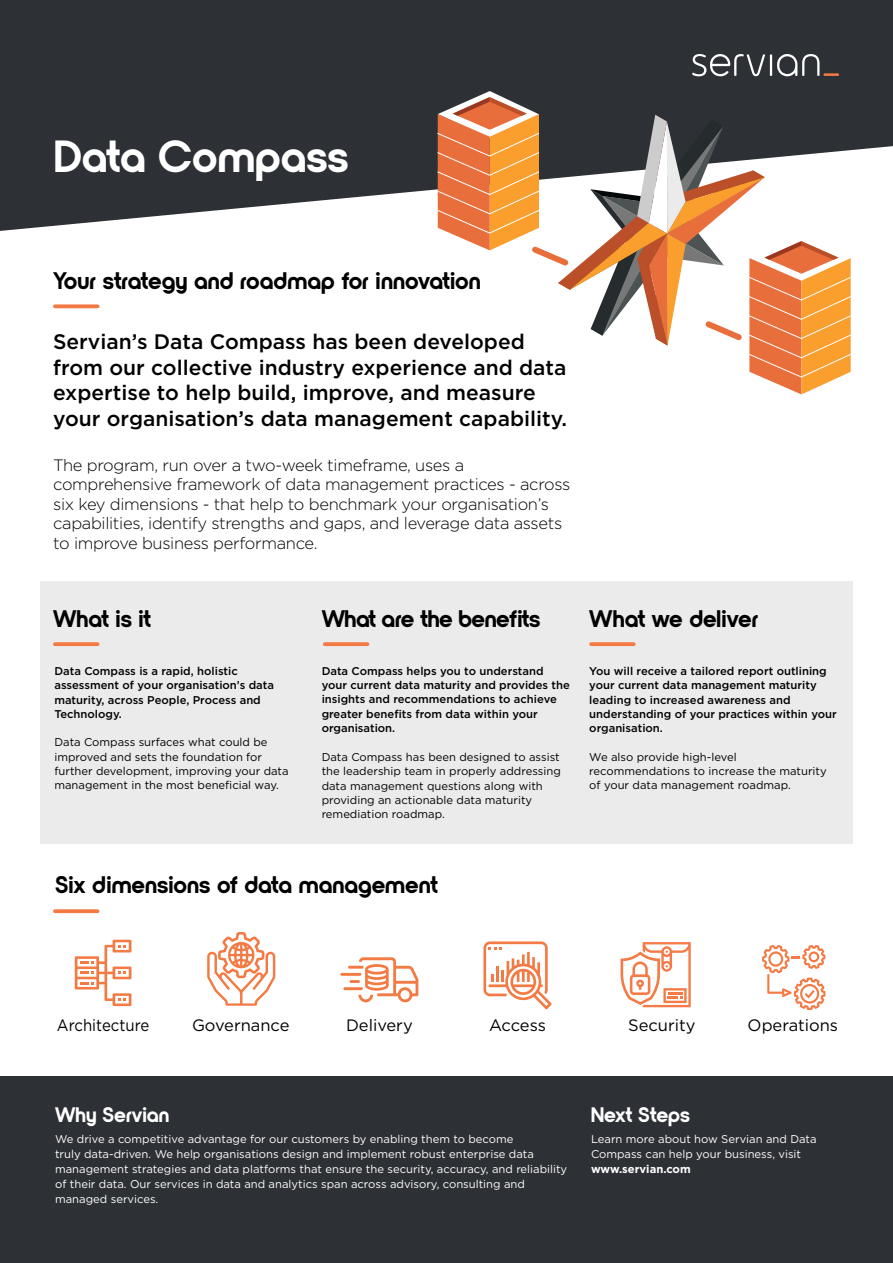
<style>
.page{position:relative;width:893px;height:1263px;background:#fff}
.page>*{position:absolute;margin:0;border:0;box-sizing:border-box;transform-origin:0 0}
.t1{font:700 45px "Nordique Pro";color:#fff}
.t2{font:700 24px "Nordique Pro";color:#000}
.t3{font:700 24px "Nordique Pro";letter-spacing:-.02em;color:#000}
.t4{font:500 21px/25.5px "Gotham";color:#000}
.t5{font:700 21px "Nordique Pro";color:#fff}
.t6{font:300 16.5px/19.5px "Gotham";letter-spacing:-.02em;color:#000}
.t7{font:16.5px "Gotham";color:#000}
.t8{font:16.5px "Gotham";color:#000;scale:.91 1}
.t9{font:500 11.25px/14.2px "Gotham";color:#000}
.t10{font:11.25px/14.2px "Gotham";color:#000}
.t11{font:11.25px/15px "Gotham";color:#fff}
.t12{font:700 11.25px "Gotham";color:#fff}
</style>
<div class="page">
<div style="left:0;top:1076px;width:893px;height:187px;background:#2d3034"></div>
<div style="left:40px;top:581px;width:813px;height:263px;background:#ebebeb"></div>
<svg style="left:0;top:0;width:893px;height:231px;background:#3f4245"></svg>
<svg style="left:53px;top:304px;width:46px;height:4px"></svg>
<svg style="left:53px;top:642px;width:46px;height:4px"></svg>
<svg style="left:53px;top:909px;width:46px;height:4px"></svg>
<svg style="left:323px;top:642px;width:46px;height:4px"></svg>
<svg style="left:589px;top:642px;width:46px;height:4px"></svg>
<hr style="left:770px;top:54px;width:2px;height:22px;background:#fff">
<svg style="left:692px;top:54px;width:73px;height:22px"></svg>
<svg style="left:777px;top:54px;width:42px;height:22px"></svg>
<hr style="left:823px;top:73px;width:16px;height:3px;background:#f47a44">
<hr style="left:340px;top:973px;width:21px;height:3px;background:#f47a44">
<hr style="left:348px;top:966px;width:16px;height:3px;background:#f47a44">
<hr style="left:343px;top:987px;width:20px;height:3px;background:#f47a44">
<svg style="left:350px;top:957px;width:68px;height:46px"></svg>
<svg style="left:75px;top:940px;width:56px;height:66px"></svg>
<svg style="left:207px;top:932px;width:68px;height:74px"></svg>
<svg style="left:762px;top:945px;width:63px;height:65px"></svg>
<svg style="left:437px;top:91px;width:414px;height:303px"></svg>
<svg style="left:483px;top:941px;width:69px;height:68px"></svg>
<svg style="left:621px;top:942px;width:70px;height:65px"></svg>
<h1 class="t1" style="left:54px;top:130px;width:296px">Data Compass</h1>
<h2 class="t2" style="left:53px;top:266px;width:429px">Your strategy and roadmap for innovation</h2>
<h3 class="t4" style="left:53px;top:329px;width:515px">Servian’s Data Compass has been developed from our collective industry experience and data expertise to help build, improve, and measure your organisation’s data management capability.</h3>
<p class="t6" style="left:53px;top:455px;width:519px">The program, run over a two-week timeframe, uses a comprehensive framework of data management practices - across six key dimensions - that help to benchmark your organisation’s capabilities, identify strengths and gaps, and leverage data assets to improve business performance.</p>
<h2 class="t2" style="left:53px;top:605px;width:99px">What is it</h2>
<h2 class="t3" style="left:322px;top:605px;width:220px">What are the benefits</h2>
<h2 class="t2" style="left:589px;top:605px;width:171px">What we deliver</h2>
<p class="t9" style="left:322px;top:664px;width:250px">Data Compass helps you to understand your current data maturity and provides the insights and recommendations to achieve greater benefits from data within your organisation.</p>
<p class="t10" style="left:322px;top:750px;width:241px">Data Compass has been designed to assist the leadership team in properly addressing data management questions along with providing an actionable data maturity remediation roadmap.</p>
<p class="t9" style="left:54px;top:664px;width:221px">Data Compass is a rapid, holistic assessment of your organisation’s data maturity, across People, Process and<br>Technology.</p>
<p class="t10" style="left:54px;top:735px;width:236px">Data Compass surfaces what could be improved and sets the foundation for further development, improving your data management in the most beneficial way.</p>
<p class="t9" style="left:589px;top:664px;width:249px">You will receive a tailored report outlining your current data management maturity leading to increased awareness and understanding of your practices within your organisation.</p>
<p class="t10" style="left:589px;top:749px;width:239px">We also provide high-level recommendations to increase the maturity of your data management roadmap.</p>
<h2 class="t2" style="left:55px;top:871px;width:384px">Six dimensions of data management</h2>
<h3 class="t8" style="left:57px;top:1014px;width:103px">Architecture</h3>
<h3 class="t7" style="left:192px;top:1014px;width:99px">Governance</h3>
<h3 class="t7" style="left:346px;top:1014px;width:68px">Delivery</h3>
<h3 class="t7" style="left:489px;top:1014px;width:59px">Access</h3>
<h3 class="t7" style="left:628px;top:1014px;width:69px">Security</h3>
<h3 class="t7" style="left:748px;top:1014px;width:92px">Operations</h3>
<h3 class="t5" style="left:55px;top:1102px;width:116px">Why Servian</h3>
<p class="t11" style="left:55px;top:1131px;width:514px">We drive a competitive advantage for our customers by enabling them to become<br>truly data-driven. We help organisations design and implement robust enterprise data management strategies and data platforms that ensure the security, accuracy, and reliability of their data. Our services in data and analytics span across advisory, consulting and managed services.</p>
<h3 class="t5" style="left:591px;top:1102px;width:101px">Next Steps</h3>
<p class="t11" style="left:591px;top:1131px;width:227px">Learn more about how Servian and Data<br>Compass can help your business, visit</p>
<p class="t12" style="left:591px;top:1161px;width:101px">www.servian.com</p>
</div>
